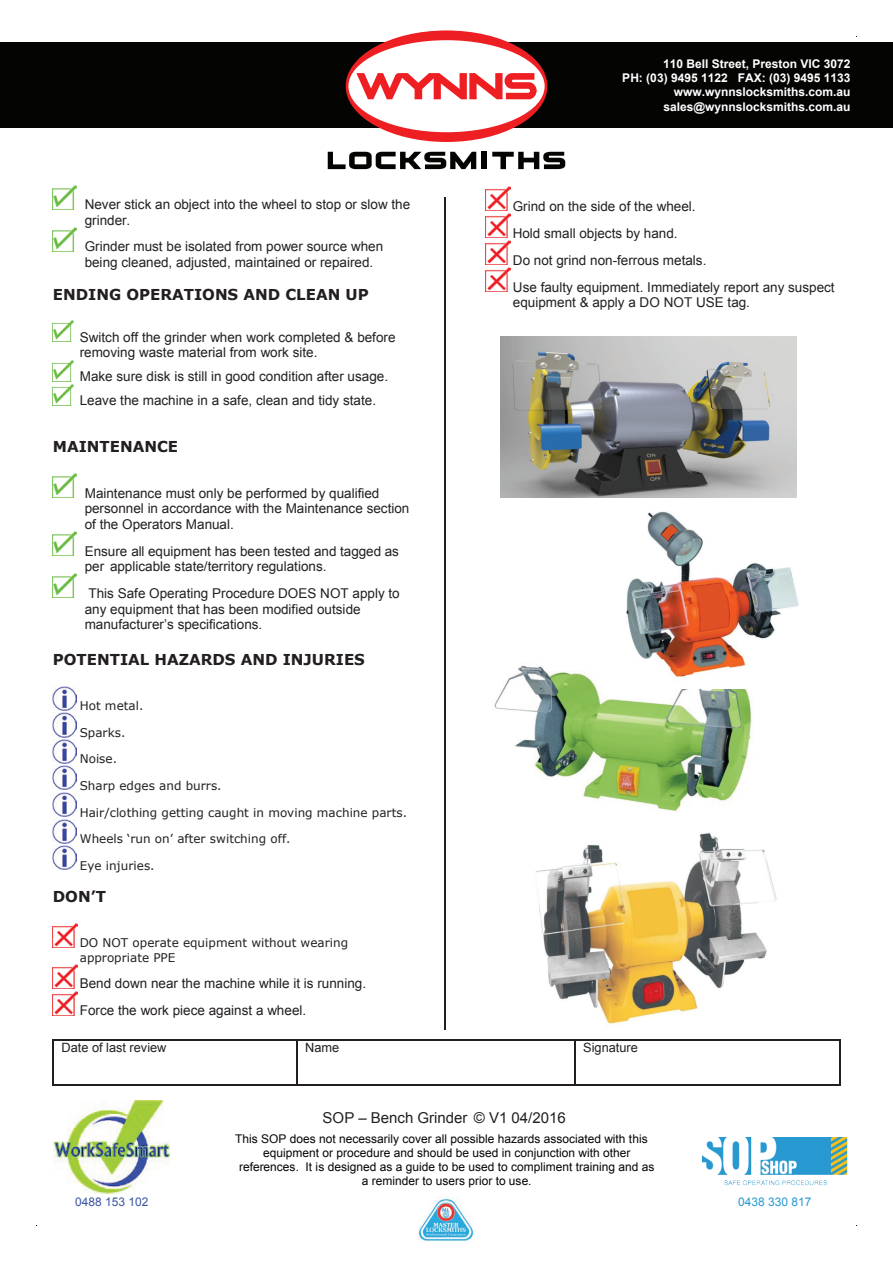
<style>
.page{position:relative;width:893px;height:1263px;background:#fff}
.page>*{position:absolute;margin:0;border:0;box-sizing:border-box;transform-origin:0 0}
.t1{font:700 15px "Verdana";color:#231f20}
.t2{font:15px "Arial";color:#231f20}
.t3{font:13.5px/15.6px "Arial";color:#231f20}
.t4{font:12.75px "Arial";color:#231f20}
.t5{font:12px/13.8px "Arial";color:#040503;text-align:center}
.t6{font:12px/14.5px "Verdana";color:#231f20}
.t7{font:700 12px/14.4px "Arial";color:#fff;text-align:right}
.t8{font:12px "Arial";color:#3a54a4}
.t9{font:12px "Arial";color:#2799d0}
</style>
<div class="page">
<div style="left:0;top:43px;width:893px;height:85px;background:#040503"></div>
<svg style="left:328px;top:152px;width:148px;height:17px"></svg>
<div style="left:482px;top:152px;width:5px;height:17px;background:#040503"></div>
<svg style="left:492px;top:152px;width:73px;height:17px"></svg>
<svg style="left:346px;top:30px;width:201px;height:112px"></svg>
<img style="left:419px;top:1198px;width:55px;height:43px">
<img style="left:702px;top:1138px;width:145px;height:48px">
<img style="left:54px;top:1101px;width:116px;height:92px">
<img style="left:53px;top:185px;width:24px;height:24px">
<img style="left:53px;top:227px;width:24px;height:24px">
<img style="left:53px;top:321px;width:21px;height:21px">
<img style="left:53px;top:360px;width:21px;height:21px">
<img style="left:53px;top:384px;width:21px;height:21px">
<img style="left:53px;top:474px;width:24px;height:24px">
<img style="left:53px;top:531px;width:24px;height:24px">
<img style="left:53px;top:574px;width:24px;height:24px">
<img style="left:53px;top:686px;width:24px;height:24px">
<img style="left:53px;top:713px;width:24px;height:24px">
<img style="left:53px;top:739px;width:24px;height:24px">
<img style="left:53px;top:766px;width:24px;height:24px">
<img style="left:53px;top:792px;width:24px;height:24px">
<img style="left:53px;top:819px;width:24px;height:24px">
<img style="left:53px;top:845px;width:24px;height:24px">
<img style="left:53px;top:923px;width:24px;height:24px">
<img style="left:53px;top:964px;width:24px;height:24px">
<img style="left:53px;top:991px;width:24px;height:24px">
<img style="left:486px;top:187px;width:24px;height:24px">
<img style="left:486px;top:214px;width:24px;height:24px">
<img style="left:486px;top:241px;width:24px;height:24px">
<img style="left:486px;top:268px;width:24px;height:24px">
<img style="left:500px;top:336px;width:297px;height:161px">
<hr style="left:445px;top:197px;width:1px;height:832px;background:#231f20">
<hr style="left:54px;top:1039px;width:243px;height:1px;background:#231f20">
<hr style="left:298px;top:1039px;width:277px;height:1px;background:#231f20">
<hr style="left:576px;top:1039px;width:263px;height:1px;background:#231f20">
<hr style="left:53px;top:1040px;width:1px;height:45px;background:#231f20">
<hr style="left:54px;top:1085px;width:243px;height:1px;background:#231f20">
<hr style="left:297px;top:1040px;width:1px;height:45px;background:#231f20">
<hr style="left:298px;top:1085px;width:277px;height:1px;background:#231f20">
<hr style="left:575px;top:1040px;width:1px;height:45px;background:#231f20">
<hr style="left:576px;top:1085px;width:263px;height:1px;background:#231f20">
<hr style="left:839px;top:1040px;width:1px;height:45px;background:#231f20">
<img style="left:494px;top:665px;width:258px;height:146px">
<img style="left:619px;top:511px;width:180px;height:178px">
<img style="left:536px;top:832px;width:241px;height:192px">
<p class="t3" style="left:85px;top:197px;width:327px">Never stick an object into the wheel to stop or slow the grinder.</p>
<p class="t3" style="left:85px;top:239px;width:300px">Grinder must be isolated from power source when being cleaned, adjusted, maintained or repaired.</p>
<p class="t1" style="left:53px;top:284px;width:317px">ENDING OPERATIONS AND CLEAN UP</p>
<p class="t3" style="left:80px;top:330px;width:317px">Switch off the grinder when work completed &amp; before removing waste material from work site.</p>
<p class="t3" style="left:80px;top:365px;width:310px;line-height:23.9px">Make sure disk is still in good condition after usage.<br>Leave the machine in a safe, clean and tidy state.</p>
<p class="t1" style="left:53px;top:436px;width:127px">MAINTENANCE</p>
<p class="t3" style="left:85px;top:485px;width:326px">Maintenance must only be performed by qualified personnel in accordance with the Maintenance section of the Operators Manual.</p>
<p class="t3" style="left:85px;top:543px;width:316px">Ensure all equipment has been tested and tagged as per applicable state/territory regulations.</p>
<p class="t3" style="left:85px;top:585px;width:316px">This Safe Operating Procedure DOES NOT apply to any equipment that has been modified outside manufacturer’s specifications.</p>
<p class="t1" style="left:53px;top:649px;width:314px">POTENTIAL HAZARDS AND INJURIES</p>
<p class="t6" style="left:80px;top:699px;width:65px">Hot metal.</p>
<p class="t6" style="left:80px;top:725px;width:47px">Sparks.</p>
<p class="t6" style="left:80px;top:752px;width:39px">Noise.</p>
<p class="t6" style="left:80px;top:778px;width:143px">Sharp edges and burrs.</p>
<p class="t6" style="left:80px;top:805px;width:329px">Hair/clothing getting caught in moving machine parts.</p>
<p class="t6" style="left:80px;top:831px;width:212px">Wheels ‘run on’ after switching off.</p>
<p class="t6" style="left:80px;top:858px;width:76px">Eye injuries.</p>
<p class="t1" style="left:53px;top:886px;width:55px">DON’T</p>
<p class="t6" style="left:80px;top:935px;width:270px">DO NOT operate equipment without wearing appropriate PPE</p>
<p class="t3" style="left:80px;top:970px;width:288px;line-height:26.8px">Bend down near the machine while it is running.<br>Force the work piece against a wheel.</p>
<p class="t7" style="left:622px;top:56px;width:230px">110 Bell Street, Preston VIC 3072<br>PH: (03) 9495 1122 FAX: (03) 9495 1133 www.wynnslocksmiths.com.au sales@wynnslocksmiths.com.au</p>
<p class="t3" style="left:513px;top:193px;width:323px;line-height:26.8px">Grind on the side of the wheel.<br>Hold small objects by hand.<br>Do not grind non-ferrous metals.<br>Use faulty equipment. Immediately report any suspect</p>
<p class="t3" style="left:513px;top:295px;width:239px">equipment &amp; apply a DO NOT USE tag.</p>
<p class="t4" style="left:62px;top:1039px;width:106px">Date of last review</p>
<p class="t4" style="left:305px;top:1039px;width:36px">Name</p>
<p class="t4" style="left:583px;top:1039px;width:56px">Signature</p>
<p class="t2" style="left:323px;top:1107px;width:245px">SOP – Bench Grinder © V1 04/2016</p>
<p class="t5" style="left:235px;top:1132px;width:421px">This SOP does not necessarily cover all possible hazards associated with this equipment or procedure and should be used in conjunction with other references. It is designed as a guide to be used to compliment training and as a reminder to users prior to use.</p>
<p class="t8" style="left:75px;top:1194px;width:75px">0488 153 102</p>
<p class="t9" style="left:738px;top:1194px;width:75px">0438 330 817</p>
</div>
